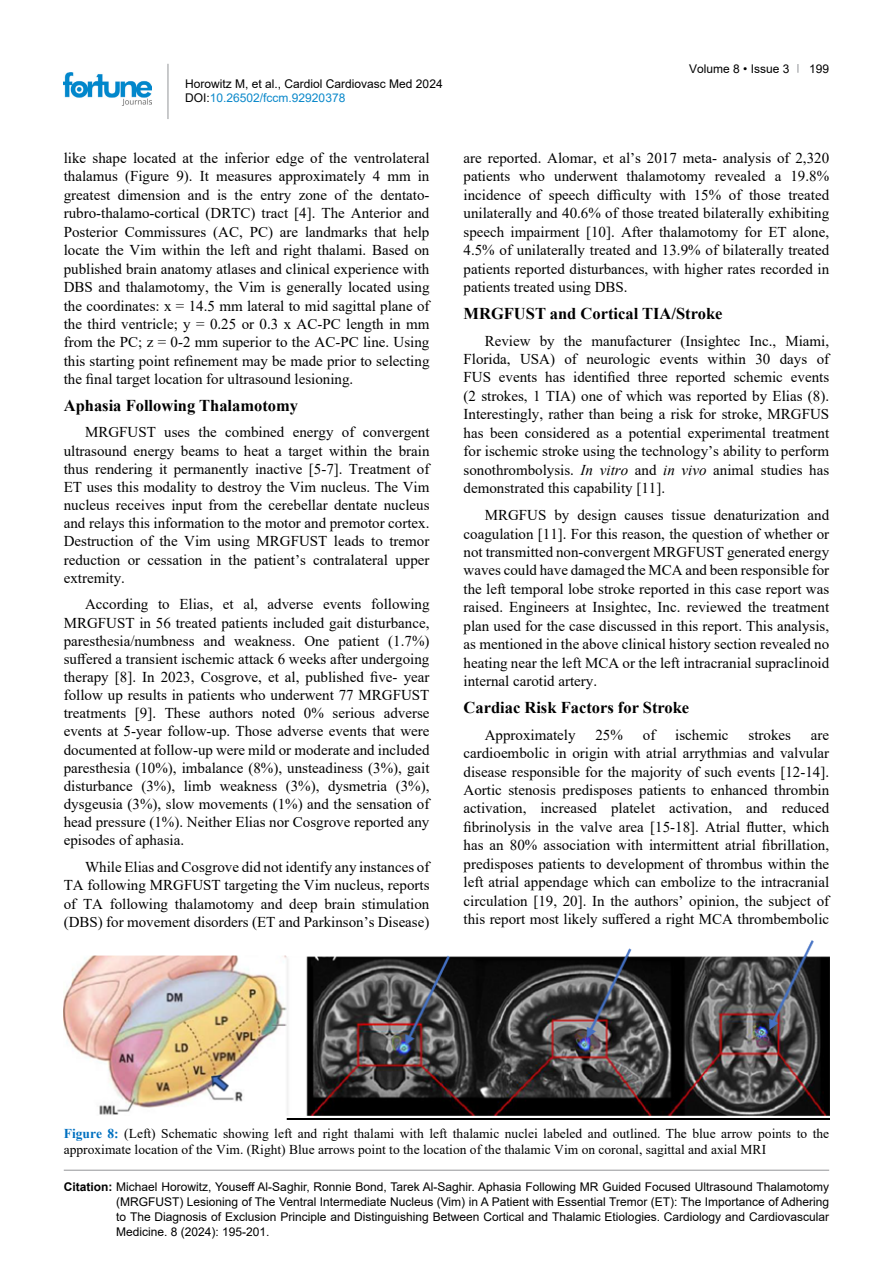
<style>
.page{position:relative;width:893px;height:1263px;background:#fff}
.page>*{position:absolute;margin:0;border:0;box-sizing:border-box;transform-origin:0 0}
.t1{font:700 16.5px "Times New Roman";color:#000}
.t2{font:15px/18.5px "Times New Roman";color:#000;text-align:justify}
.t3{font:13.5px/16.5px "Times New Roman";color:#000}
.t4{font:12px/15px "Arial";color:#000}
.s1{color:#0a88ca}
.s2{font-style:italic}
.s3{font-weight:700;color:#0070c0}
.s4{font-weight:700}
</style>
<div class="page">
<hr style="left:168px;top:64px;width:1px;height:55px;background:#939598">
<img style="left:64px;top:72px;width:88px;height:33px">
<hr style="left:64px;top:1170px;width:765px;height:1px;background:#939598">
<img style="left:64px;top:940px;width:765px;height:179px">
<p class="t4" style="left:185px;top:76px;width:259px;line-height:14.4px">Horowitz M, et al., Cardiol Cardiovasc Med 2024<br>DOI:<span class="s1">10.26502/fccm.92920378</span></p>
<p class="t2" style="left:64px;top:148px;width:367px">like shape located at the inferior edge of the ventrolateral thalamus (Figure 9). It measures approximately 4 mm in greatest dimension and is the entry zone of the dentato&shy;rubro-thalamo-cortical (DRTC) tract [4]. The Anterior and Posterior Commissures (AC, PC) are landmarks that help locate the Vim within the left and right thalami. Based on published brain anatomy atlases and clinical experience with DBS and thalamotomy, the Vim is generally located using the coordinates: x = 14.5 mm lateral to mid sagittal plane of the third ventricle; y = 0.25 or 0.3 x AC-PC length in mm from the PC; z = 0-2 mm superior to the AC-PC line. Using this starting point refinement may be made prior to selecting the final target location for ultrasound lesioning.</p>
<p class="t1" style="left:64px;top:393px;width:236px">Aphasia Following Thalamotomy</p>
<p class="t2" style="left:64px;top:423px;width:367px;text-indent:21px">MRGFUST uses the combined energy of convergent ultrasound energy beams to heat a target within the brain thus rendering it permanently inactive [5-7]. Treatment of ET uses this modality to destroy the Vim nucleus. The Vim nucleus receives input from the cerebellar dentate nucleus and relays this information to the motor and premotor cortex.<br>Destruction of the Vim using MRGFUST leads to tremor reduction or cessation in the patient’s contralateral upper extremity.</p>
<p class="t2" style="left:64px;top:595px;width:367px;text-indent:21px">According to Elias, et al, adverse events following MRGFUST in 56 treated patients included gait disturbance, paresthesia/numbness and weakness. One patient (1.7%) suffered a transient ischemic attack 6 weeks after undergoing therapy [8]. In 2023, Cosgrove, et al, published five- year follow up results in patients who underwent 77 MRGFUST treatments [9]. These authors noted 0% serious adverse events at 5-year follow-up. Those adverse events that were documented at follow-up were mild or moderate and included paresthesia (10%), imbalance (8%), unsteadiness (3%), gait disturbance (3%), limb weakness (3%), dysmetria (3%), dysgeusia (3%), slow movements (1%) and the sensation of head pressure (1%). Neither Elias nor Cosgrove reported any episodes of aphasia.</p>
<p class="t2" style="left:64px;top:857px;width:367px;text-indent:21px">While Elias and Cosgrove did not identify any instances of TA following MRGFUST targeting the Vim nucleus, reports of TA following thalamotomy and deep brain stimulation (DBS) for movement disorders (ET and Parkinson’s Disease)</p>
<p class="t4" style="left:689px;top:61px;width:102px">Volume 8 • Issue 3</p>
<p class="t4" style="left:809px;top:61px;width:22px">199</p>
<p class="t2" style="left:463px;top:148px;width:367px">are reported. Alomar, et al’s 2017 meta- analysis of 2,320 patients who underwent thalamotomy revealed a 19.8% incidence of speech difficulty with 15% of those treated unilaterally and 40.6% of those treated bilaterally exhibiting speech impairment [10]. After thalamotomy for ET alone, 4.5% of unilaterally treated and 13.9% of bilaterally treated patients reported disturbances, with higher rates recorded in patients treated using DBS.</p>
<p class="t1" style="left:463px;top:301px;width:260px">MRGFUST and Cortical TIA/Stroke</p>
<p class="t2" style="left:463px;top:331px;width:367px;text-indent:21px">Review by the manufacturer (Insightec Inc., Miami, Florida, USA) of neurologic events within 30 days of FUS events has identified three reported schemic events (2 strokes, 1 TIA) one of which was reported by Elias (8).<br>Interestingly, rather than being a risk for stroke, MRGFUS has been considered as a potential experimental treatment for ischemic stroke using the technology’s ability to perform sonothrombolysis. <span class="s2">In vitro</span> and <span class="s2">in vivo</span> animal studies has demonstrated this capability [11].</p>
<p class="t2" style="left:463px;top:505px;width:367px;text-indent:21px">MRGFUS by design causes tissue denaturization and coagulation [11]. For this reason, the question of whether or not transmitted non-convergent MRGFUST generated energy waves could have damaged the MCA and been responsible for the left temporal lobe stroke reported in this case report was raised. Engineers at Insightec, Inc. reviewed the treatment plan used for the case discussed in this report. This analysis, as mentioned in the above clinical history section revealed no heating near the left MCA or the left intracranial supraclinoid internal carotid artery.</p>
<p class="t1" style="left:463px;top:695px;width:227px">Cardiac Risk Factors for Stroke</p>
<p class="t2" style="left:485px;top:725px;width:92px">Approximately</p>
<p class="t2" style="left:595px;top:725px;width:29px">25%</p>
<p class="t2" style="left:643px;top:725px;width:14px">of</p>
<p class="t2" style="left:675px;top:725px;width:55px">ischemic</p>
<p class="t2" style="left:748px;top:725px;width:44px">strokes</p>
<p class="t2" style="left:463px;top:725px;width:367px;text-indent:347px">are cardioembolic in origin with atrial arrythmias and valvular disease responsible for the majority of such events [12-14].<br>Aortic stenosis predisposes patients to enhanced thrombin activation, increased platelet activation, and reduced fibrinolysis in the valve area [15-18]. Atrial flutter, which has an 80% association with intermittent atrial fibrillation, predisposes patients to development of thrombus within the left atrial appendage which can embolize to the intracranial circulation [19, 20]. In the authors’ opinion, the subject of this report most likely suffered a right MCA thrombembolic</p>
<p class="t3" style="left:64px;top:1124px;width:767px"><span class="s3">Figure 8:</span> (Left) Schematic showing left and right thalami with left thalamic nuclei labeled and outlined. The blue arrow points to the approximate location of the Vim. (Right) Blue arrows point to the location of the thalamic Vim on coronal, sagittal and axial MRI</p>
<p class="t4" style="left:116px;top:1179px;width:715px;text-align:justify;text-indent:-52px"><span class="s4">Citation:</span> Michael Horowitz, Youseff Al-Saghir, Ronnie Bond, Tarek Al-Saghir. Aphasia Following MR Guided Focused Ultrasound Thalamotomy (MRGFUST) Lesioning of The Ventral Intermediate Nucleus (Vim) in A Patient with Essential Tremor (ET): The Importance of Adhering to The Diagnosis of Exclusion Principle and Distinguishing Between Cortical and Thalamic Etiologies. Cardiology and Cardiovascular Medicine. 8 (2024): 195-201.</p>
</div>
